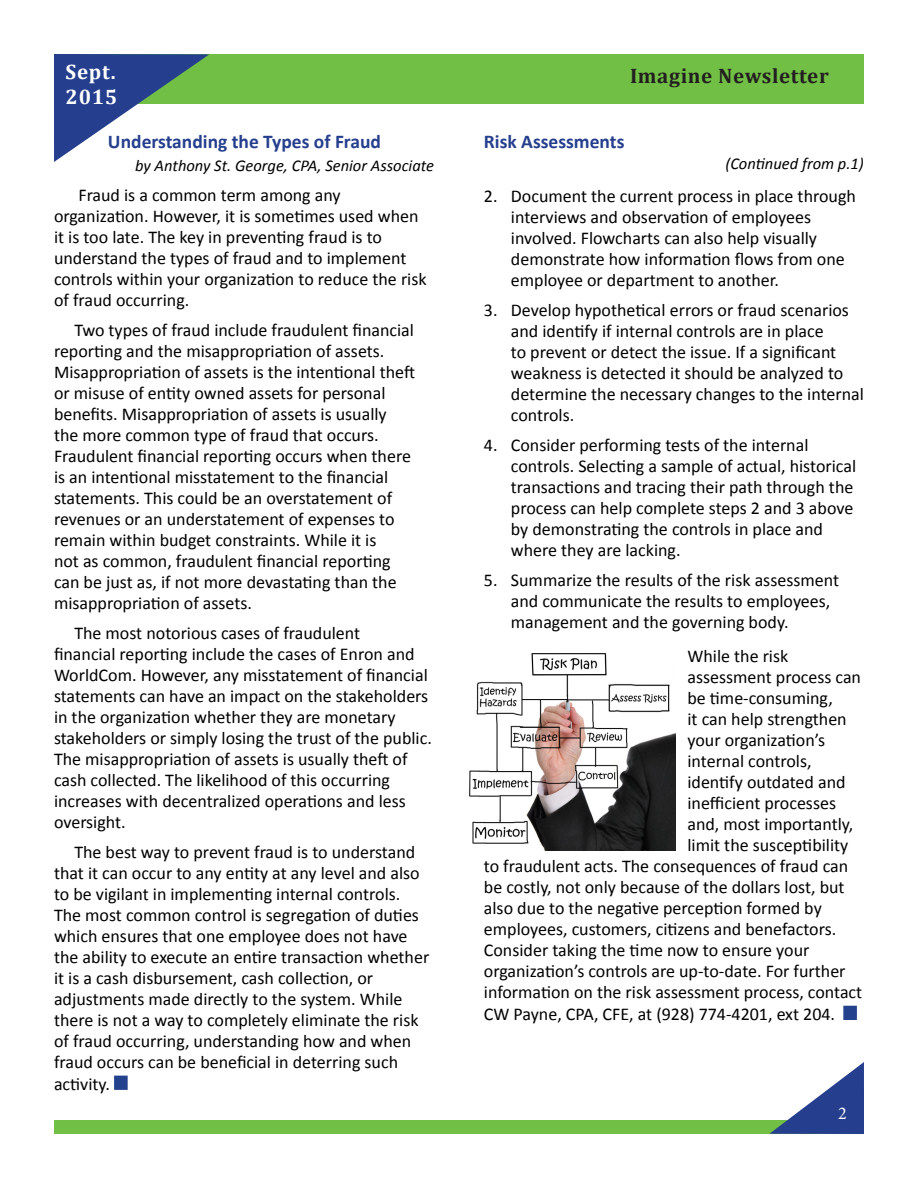
<style>
.page{position:relative;width:918px;height:1188px;background:#fff}
.page>*{position:absolute;margin:0;border:0;box-sizing:border-box;transform-origin:0 0}
.t1{font:700 21px "Cambria";letter-spacing:.03em;color:#231f20}
.t2{font:700 21px "Cambria";letter-spacing:.03em;color:#fff}
.t3{font:700 19.5px "Calibri";color:#253f8e}
.t4{font:18px/21px "Calibri";color:#000}
.t5{font:18px "Minion Pro";color:#fff}
.t6{font:italic 16.5px "Calibri";color:#000}
</style>
<div class="page">
<div style="left:54px;top:1120px;width:810px;height:14px;background:#71bf44"></div>
<div style="left:54px;top:54px;width:810px;height:50px;background:#71bf44"></div>
<svg style="left:54px;top:54px;width:155px;height:108px"></svg>
<svg style="left:770px;top:1062px;width:94px;height:72px"></svg>
<div style="left:843px;top:1006px;width:14px;height:14px;background:#24418e;border:1px solid #24418e"></div>
<div style="left:114px;top:1076px;width:14px;height:14px;background:#24418e;border:1px solid #24418e"></div>
<img style="left:469px;top:653px;width:206px;height:198px">
<p class="t2" style="left:66px;top:57px;width:51px">Sept.</p>
<p class="t1" style="left:630px;top:61px;width:200px">Imagine Newsletter</p>
<p class="t2" style="left:66px;top:82px;width:53px">2015</p>
<p class="t3" style="left:108px;top:129px;width:275px">Understanding the Types of Fraud</p>
<p class="t6" style="left:135px;top:154px;width:300px">by Anthony St. George, CPA, Senior Associate</p>
<p class="t4" style="left:54px;top:185px;width:374px;text-indent:24px">Fraud is a common term among any organization. However, it is sometimes used when it is too late. The key in preventing fraud is to understand the types of fraud and to implement controls within your organization to reduce the risk of fraud occurring.</p>
<p class="t4" style="left:54px;top:320px;width:363px;text-indent:20px">Two types of fraud include fraudulent financial reporting and the misappropriation of assets.<br>Misappropriation of assets is the intentional theft or misuse of entity owned assets for personal benefits. Misappropriation of assets is usually the more common type of fraud that occurs.<br>Fraudulent financial reporting occurs when there is an intentional misstatement to the financial statements. This could be an overstatement of revenues or an understatement of expenses to remain within budget constraints. While it is<br>not as common, fraudulent financial reporting can be just as, if not more devastating than the misappropriation of assets.</p>
<p class="t4" style="left:54px;top:623px;width:379px;text-indent:20px">The most notorious cases of fraudulent<br>financial reporting include the cases of Enron and WorldCom. However, any misstatement of financial statements can have an impact on the stakeholders in the organization whether they are monetary stakeholders or simply losing the trust of the public.<br>The misappropriation of assets is usually theft of cash collected. The likelihood of this occurring increases with decentralized operations and less oversight.</p>
<p class="t4" style="left:54px;top:842px;width:377px;text-indent:20px">The best way to prevent fraud is to understand that it can occur to any entity at any level and also to be vigilant in implementing internal controls.<br>The most common control is segregation of duties which ensures that one employee does not have the ability to execute an entire transaction whether it is a cash disbursement, cash collection, or adjustments made directly to the system. While there is not a way to completely eliminate the risk of fraud occurring, understanding how and when fraud occurs can be beneficial in deterring such activity.</p>
<p class="t3" style="left:484px;top:129px;width:142px">Risk Assessments</p>
<p class="t6" style="left:725px;top:152px;width:140px">(Continued from p.1)</p>
<p class="t4" style="left:511px;top:185px;width:347px;text-indent:-27px">2. Document the current process in place through interviews and observation of employees involved. Flowcharts can also help visually demonstrate how information flows from one employee or department to another.</p>
<p class="t4" style="left:511px;top:299px;width:355px;text-indent:-27px">3. Develop hypothetical errors or fraud scenarios and identify if internal controls are in place<br>to prevent or detect the issue. If a significant weakness is detected it should be analyzed to determine the necessary changes to the internal controls.</p>
<p class="t4" style="left:511px;top:434px;width:347px;text-indent:-27px">4. Consider performing tests of the internal controls. Selecting a sample of actual, historical transactions and tracing their path through the process can help complete steps 2 and 3 above by demonstrating the controls in place and where they are lacking.</p>
<p class="t4" style="left:511px;top:569px;width:330px;text-indent:-27px">5. Summarize the results of the risk assessment and communicate the results to employees, management and the governing body.</p>
<p class="t4" style="left:687px;top:646px;width:102px">While the risk</p>
<p class="t4" style="left:687px;top:667px;width:175px">assessment process can</p>
<p class="t4" style="left:687px;top:688px;width:147px">be time-consuming,</p>
<p class="t4" style="left:687px;top:709px;width:161px">it can help strengthen</p>
<p class="t4" style="left:687px;top:730px;width:139px">your organization’s</p>
<p class="t4" style="left:687px;top:751px;width:126px">internal controls,</p>
<p class="t4" style="left:687px;top:772px;width:160px">identify outdated and</p>
<p class="t4" style="left:687px;top:793px;width:150px">inefficient processes</p>
<p class="t4" style="left:687px;top:814px;width:167px">and, most importantly,</p>
<p class="t4" style="left:687px;top:835px;width:162px">limit the susceptibility</p>
<p class="t4" style="left:484px;top:856px;width:366px">to fraudulent acts. The consequences of fraud can</p>
<p class="t4" style="left:484px;top:877px;width:362px">be costly, not only because of the dollars lost, but</p>
<p class="t4" style="left:484px;top:898px;width:339px">also due to the negative perception formed by</p>
<p class="t4" style="left:484px;top:919px;width:354px">employees, customers, citizens and benefactors.</p>
<p class="t4" style="left:484px;top:940px;width:327px">Consider taking the time now to ensure your</p>
<p class="t4" style="left:484px;top:961px;width:363px">organization’s controls are up-to-date. For further</p>
<p class="t4" style="left:484px;top:982px;width:380px">information on the risk assessment process, contact</p>
<p class="t4" style="left:484px;top:1004px;width:353px">CW Payne, CPA, CFE, at (928) 774-4201, ext 204.</p>
<p class="t5" style="left:838px;top:1101px;width:10px">2</p>
</div>
